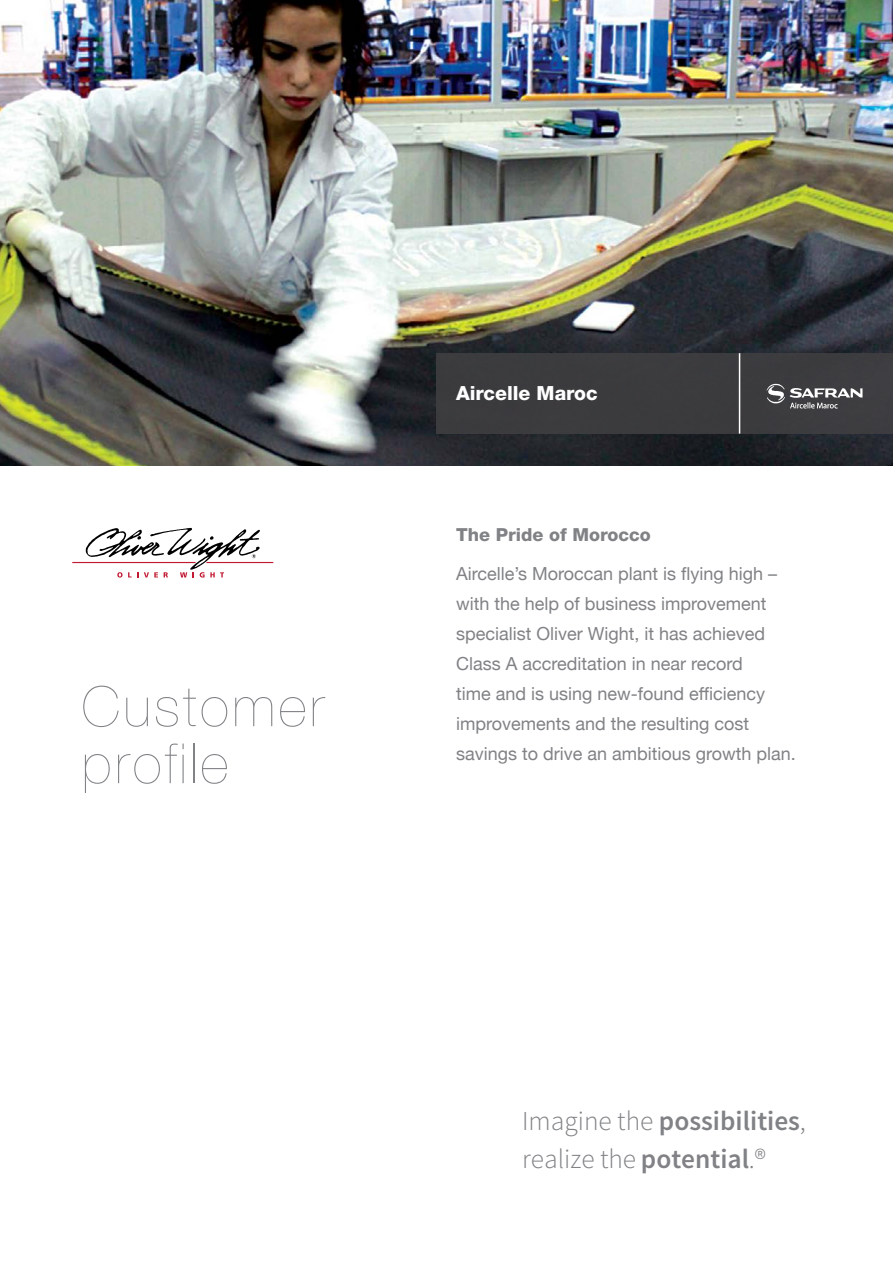
<style>
.page{position:relative;width:893px;height:1263px;background:#fff}
.page>*{position:absolute;margin:0;border:0;box-sizing:border-box;transform-origin:0 0}
.t1{font:200 55.5px/57px "Helvetica Neue";letter-spacing:.06em;color:#808285}
.t2{font:300 27.3px/38.4px "Source Sans Pro";color:#808285}
.t3{font:800 19.5px "Helvetica Neue";color:#fff}
.t4{font:18px/30px "Helvetica Neue";color:#808285}
.t5{font:800 18px "Helvetica Neue";color:#808285}
.s1{font-weight:600}
</style>
<div class="page">
<img style="left:0;top:0;width:893px;height:466px">
<svg style="left:86px;top:528px;width:187px;height:49px"></svg>
<div style="left:437px;top:353px;width:456px;height:81px;background:#414042"></div>
<svg style="left:766px;top:384px;width:96px;height:25px"></svg>
<hr style="left:739px;top:353px;width:1px;height:81px;background:#fff">
<h1 class="t1" style="left:82px;top:676px;width:244px">Customer profile</h1>
<p class="t3" style="left:456px;top:381px;width:143px">Aircelle Maroc</p>
<p class="t5" style="left:456px;top:524px;width:196px">The Pride of Morocco</p>
<p class="t4" style="left:456px;top:560px;width:341px">Aircelle’s Moroccan plant is flying high – with the help of business improvement specialist Oliver Wight, it has achieved Class A accreditation in near record<br>time and is using new-found efficiency improvements and the resulting cost savings to drive an ambitious growth plan.</p>
<h2 class="t2" style="left:522px;top:1102px;width:285px">Imagine the <span class="s1">possibilities</span>, realize the <span class="s1">potential</span>.®</h2>
</div>
